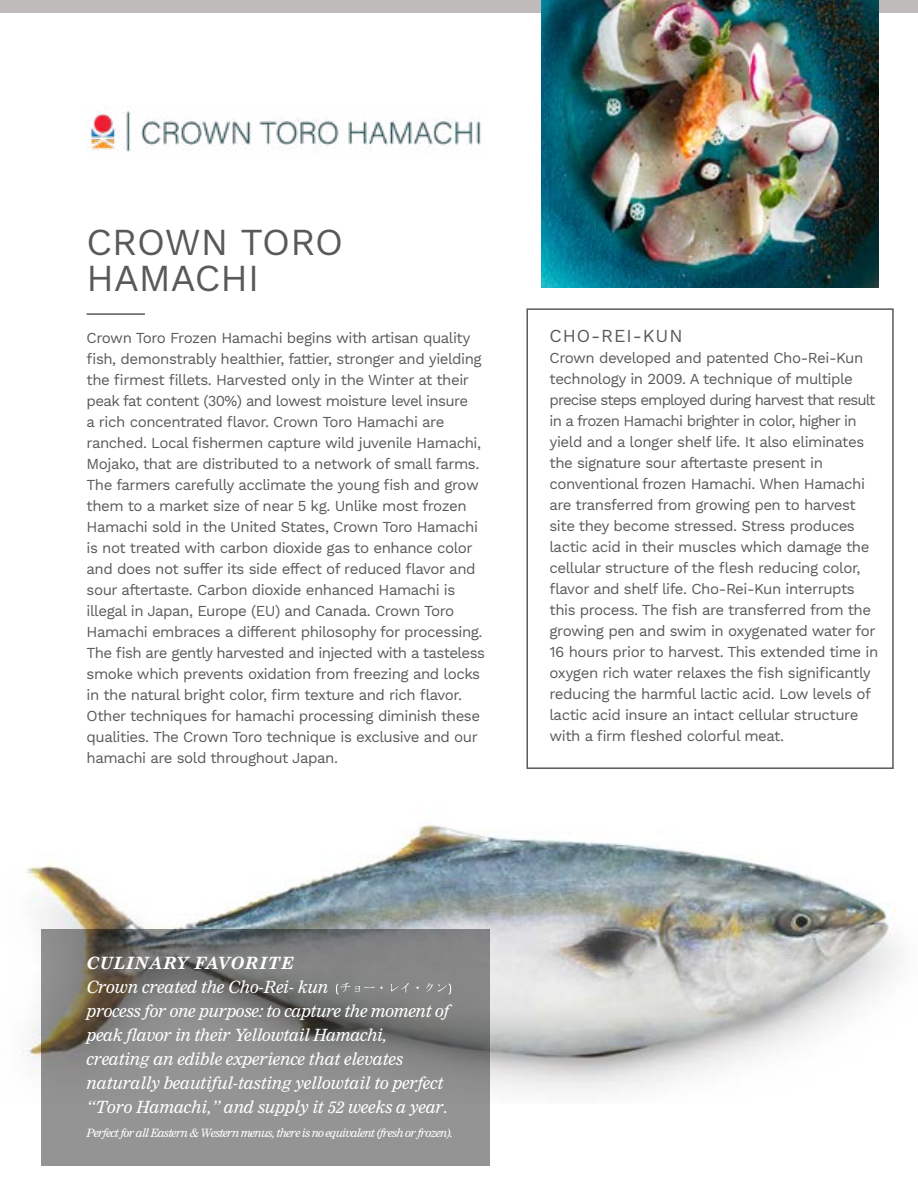
<style>
.page{position:relative;width:918px;height:1188px;background:#fff}
.page>*{position:absolute;margin:0;border:0;box-sizing:border-box;transform-origin:0 0}
.t1{font:37.5px/36px "Work Sans";color:#58595b}
.t2{font:18px "Work Sans";letter-spacing:.05em;color:#58595b}
.t3{font:italic 16.5px/24px "Nimrod MT Std";letter-spacing:-.01em;color:#fff}
.t4{font:italic 700 16.5px "Nimrod MT Std";letter-spacing:.05em;color:#fff}
.t5{font:15px/21px "Work Sans";letter-spacing:-.03em;color:#58595b}
.t6{font:italic 11.25px "Nimrod MT Std";letter-spacing:-.06em;color:#fff}
</style>
<div class="page">
<img style="left:21px;top:825px;width:879px;height:279px">
<svg style="left:41px;top:929px;width:448px;height:237px;background:#848382"></svg>
<div style="left:0;top:0;width:918px;height:12px;background:#bebbba"></div>
<hr style="left:87px;top:313px;width:58px;height:2px;background:#58595b">
<div style="left:526px;top:308px;width:368px;height:461px;border:2px solid #58595b"></div>
<img style="left:541px;top:0;width:338px;height:287px">
<img style="left:90px;top:108px;width:391px;height:44px">
<svg style="left:390px;top:983px;width:19px;height:10px"></svg>
<svg style="left:336px;top:983px;width:47px;height:12px"></svg>
<svg style="left:426px;top:983px;width:25px;height:12px"></svg>
<h1 class="t1" style="left:87px;top:226px;width:258px">CROWN TORO<br>HAMACHI</h1>
<p class="t5" style="left:87px;top:328px;width:400px">Crown Toro Frozen Hamachi begins with artisan quality fish, demonstrably healthier, fattier, stronger and yielding the firmest fillets. Harvested only in the Winter at their peak fat content (30%) and lowest moisture level insure<br>a rich concentrated flavor. Crown Toro Hamachi are ranched. Local fishermen capture wild juvenile Hamachi, Mojako, that are distributed to a network of small farms.<br>The farmers carefully acclimate the young fish and grow them to a market size of near 5 kg. Unlike most frozen Hamachi sold in the United States, Crown Toro Hamachi is not treated with carbon dioxide gas to enhance color and does not suffer its side effect of reduced flavor and sour aftertaste. Carbon dioxide enhanced Hamachi is illegal in Japan, Europe (EU) and Canada. Crown Toro Hamachi embraces a different philosophy for processing.<br>The fish are gently harvested and injected with a tasteless smoke which prevents oxidation from freezing and locks in the natural bright color, firm texture and rich flavor.<br>Other techniques for hamachi processing diminish these qualities. The Crown Toro technique is exclusive and our hamachi are sold throughout Japan.</p>
<p class="t2" style="left:550px;top:325px;width:135px">CHO-REI-KUN</p>
<p class="t5" style="left:550px;top:348px;width:330px">Crown developed and patented Cho-Rei-Kun technology in 2009. A technique of multiple precise steps employed during harvest that result in a frozen Hamachi brighter in color, higher in yield and a longer shelf life. It also eliminates the signature sour aftertaste present in conventional frozen Hamachi. When Hamachi are transferred from growing pen to harvest site they become stressed. Stress produces lactic acid in their muscles which damage the cellular structure of the flesh reducing color, flavor and shelf life. Cho-Rei-Kun interrupts this process. The fish are transferred from the growing pen and swim in oxygenated water for 16 hours prior to harvest. This extended time in oxygen rich water relaxes the fish significantly reducing the harmful lactic acid. Low levels of lactic acid insure an intact cellular structure with a firm fleshed colorful meat.</p>
<p class="t4" style="left:87px;top:953px;width:208px">CULINARY FAVORITE</p>
<p class="t3" style="left:87px;top:975px;width:364px">Crown created the Cho-Rei- kun<br>process for one purpose: to capture the moment of peak flavor in their Yellowtail Hamachi, creating an edible experience that elevates naturally beautiful-tasting yellowtail to perfect “Toro Hamachi,” and supply it 52 weeks a year.</p>
<p class="t6" style="left:87px;top:1127px;width:368px">Perfect for all Eastern &amp; Western menus, there is no equivalent (fresh or frozen).</p>
</div>
